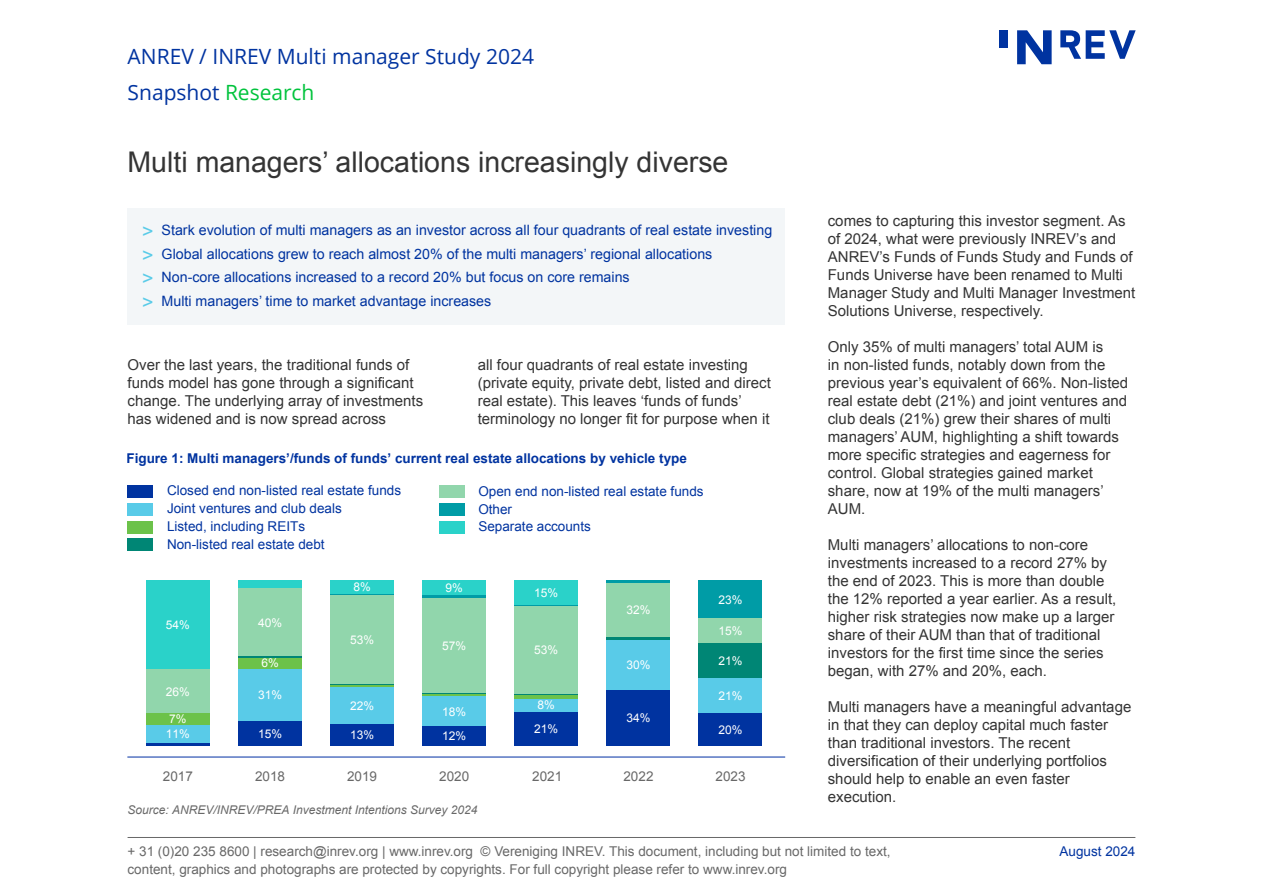
<style>
.page{position:relative;width:1263px;height:893px;background:#fff}
.page>*{position:absolute;margin:0;border:0;box-sizing:border-box;transform-origin:0 0}
.t1{font:28.5px "Arial";color:#343434}
.t2{font:21px/36px "Open Sans";color:#0033a0}
.t3{font:15px/18px "Arial";color:#343434}
.t4{font:14.25px/23.7px "Arial";color:#0033a0}
.t5{font:13.5px/18px "Arial";color:#686868}
.t6{font:13.5px/18px "Arial";color:#0033a0}
.t7{font:700 13.5px "Arial";color:#0033a0}
.t8{font:12px "Arial";color:#fff}
.t9{font:italic 12px "Arial";color:#686868}
.s1{color:#00c33c}
.s2{font-size:19.5px;color:#59cbe8}
</style>
<div class="page">
<div style="left:128px;top:208px;width:657px;height:117px;background:#f3f6f8"></div>
<svg style="left:999px;top:30px;width:137px;height:35px"></svg>
<hr style="left:128px;top:837px;width:1007px;height:1px;background:#686868">
<hr style="left:146px;top:743px;width:63px;height:3px;background:#0033a0">
<div style="left:146px;top:580px;width:63px;height:90px;background:#2ad2c9"></div>
<div style="left:146px;top:670px;width:63px;height:43px;background:#91d6ac"></div>
<div style="left:146px;top:724px;width:63px;height:19px;background:#59cbe8"></div>
<div style="left:146px;top:713px;width:63px;height:11px;background:#6cc24a"></div>
<hr style="left:238px;top:656px;width:64px;height:2px;background:#008675">
<div style="left:238px;top:721px;width:64px;height:25px;background:#0033a0"></div>
<div style="left:238px;top:580px;width:64px;height:8px;background:#2ad2c9"></div>
<div style="left:238px;top:588px;width:64px;height:68px;background:#91d6ac"></div>
<div style="left:238px;top:668px;width:64px;height:53px;background:#59cbe8"></div>
<div style="left:238px;top:658px;width:64px;height:10px;background:#6cc24a"></div>
<hr style="left:330px;top:684px;width:64px;height:2px;background:#008675">
<div style="left:330px;top:724px;width:64px;height:22px;background:#0033a0"></div>
<hr style="left:330px;top:593px;width:64px;height:2px;background:#009ca6">
<div style="left:330px;top:580px;width:64px;height:13px;background:#2ad2c9"></div>
<div style="left:330px;top:595px;width:64px;height:89px;background:#91d6ac"></div>
<div style="left:330px;top:687px;width:64px;height:37px;background:#59cbe8"></div>
<hr style="left:330px;top:686px;width:64px;height:1px;background:#6cc24a">
<hr style="left:422px;top:693px;width:64px;height:1px;background:#008675">
<div style="left:422px;top:726px;width:64px;height:20px;background:#0033a0"></div>
<hr style="left:422px;top:595px;width:64px;height:3px;background:#009ca6">
<div style="left:422px;top:580px;width:64px;height:15px;background:#2ad2c9"></div>
<div style="left:422px;top:598px;width:64px;height:95px;background:#91d6ac"></div>
<div style="left:422px;top:696px;width:64px;height:30px;background:#59cbe8"></div>
<hr style="left:422px;top:694px;width:64px;height:2px;background:#6cc24a">
<hr style="left:515px;top:693px;width:63px;height:2px;background:#008675">
<div style="left:515px;top:711px;width:63px;height:35px;background:#0033a0"></div>
<hr style="left:515px;top:605px;width:63px;height:1px;background:#009ca6">
<div style="left:515px;top:580px;width:63px;height:25px;background:#2ad2c9"></div>
<div style="left:515px;top:606px;width:63px;height:87px;background:#91d6ac"></div>
<div style="left:515px;top:698px;width:63px;height:13px;background:#59cbe8"></div>
<hr style="left:515px;top:695px;width:63px;height:3px;background:#6cc24a">
<svg style="left:607px;top:636px;width:63px;height:4px"></svg>
<div style="left:607px;top:690px;width:63px;height:56px;background:#0033a0"></div>
<hr style="left:607px;top:580px;width:63px;height:3px;background:#009ca6">
<div style="left:607px;top:583px;width:63px;height:53px;background:#91d6ac"></div>
<div style="left:607px;top:640px;width:63px;height:50px;background:#59cbe8"></div>
<div style="left:699px;top:643px;width:63px;height:35px;background:#008675"></div>
<div style="left:699px;top:713px;width:63px;height:33px;background:#0033a0"></div>
<div style="left:699px;top:580px;width:63px;height:38px;background:#009ca6"></div>
<div style="left:699px;top:618px;width:63px;height:25px;background:#91d6ac"></div>
<div style="left:699px;top:678px;width:63px;height:35px;background:#59cbe8"></div>
<hr style="left:128px;top:757px;width:657px;height:1px;background:#0030a3">
<div style="left:128px;top:521px;width:25px;height:12px;background:#6cc24a"></div>
<div style="left:128px;top:503px;width:25px;height:13px;background:#59cbe8"></div>
<div style="left:128px;top:538px;width:25px;height:13px;background:#008675"></div>
<div style="left:439px;top:485px;width:25px;height:13px;background:#91d6ac"></div>
<div style="left:128px;top:485px;width:25px;height:13px;background:#0033a0"></div>
<div style="left:439px;top:503px;width:25px;height:13px;background:#009ca6"></div>
<div style="left:439px;top:521px;width:25px;height:12px;background:#2ad2c9"></div>
<h2 class="t2" style="left:128px;top:38px;width:408px">ANREV / INREV Multi manager Study 2024<br>Snapshot <span class="s1">Research</span></h2>
<h1 class="t1" style="left:128px;top:143px;width:602px">Multi managers’ allocations increasingly diverse</h1>
<p class="t4" style="left:142px;top:218px;width:632px"><span class="s2">&gt;</span> Stark evolution of multi managers as an investor across all four quadrants of real estate investing <span class="s2">&gt;</span> Global allocations grew to reach almost 20% of the multi managers’ regional allocations<br><span class="s2">&gt;</span> Non-core allocations increased to a record 20% but focus on core remains<br><span class="s2">&gt;</span> Multi managers’ time to market advantage increases</p>
<p class="t3" style="left:128px;top:356px;width:297px">Over the last years, the traditional funds of funds model has gone through a significant change. The underlying array of investments has widened and is now spread across</p>
<p class="t3" style="left:478px;top:356px;width:295px">all four quadrants of real estate investing (private equity, private debt, listed and direct real estate). This leaves ‘funds of funds’ terminology no longer fit for purpose when it</p>
<p class="t7" style="left:126px;top:449px;width:562px">Figure 1: Multi managers’/funds of funds’ current real estate allocations by vehicle type</p>
<p class="t6" style="left:167px;top:482px;width:236px">Closed end non-listed real estate funds<br>Joint ventures and club deals<br>Listed, including REITs<br>Non-listed real estate debt</p>
<p class="t6" style="left:478px;top:482px;width:227px">Open end non-listed real estate funds<br>Other<br>Separate accounts</p>
<p class="t8" style="left:353px;top:579px;width:19px">8%</p>
<p class="t8" style="left:445px;top:580px;width:19px">9%</p>
<p class="t8" style="left:534px;top:585px;width:26px">15%</p>
<p class="t8" style="left:626px;top:602px;width:26px">32%</p>
<p class="t8" style="left:166px;top:617px;width:26px">54%</p>
<p class="t8" style="left:258px;top:615px;width:26px">40%</p>
<p class="t8" style="left:350px;top:632px;width:26px">53%</p>
<p class="t8" style="left:442px;top:638px;width:26px">57%</p>
<p class="t8" style="left:534px;top:642px;width:26px">53%</p>
<p class="t8" style="left:261px;top:655px;width:19px">6%</p>
<p class="t8" style="left:626px;top:657px;width:26px">30%</p>
<p class="t8" style="left:166px;top:683px;width:26px">26%</p>
<p class="t8" style="left:169px;top:711px;width:19px">7%</p>
<p class="t8" style="left:166px;top:726px;width:26px">11%</p>
<p class="t8" style="left:258px;top:687px;width:26px">31%</p>
<p class="t8" style="left:258px;top:726px;width:26px">15%</p>
<p class="t8" style="left:350px;top:698px;width:26px">22%</p>
<p class="t8" style="left:350px;top:727px;width:26px">13%</p>
<p class="t8" style="left:442px;top:703px;width:26px">18%</p>
<p class="t8" style="left:442px;top:728px;width:26px">12%</p>
<p class="t8" style="left:538px;top:697px;width:19px">8%</p>
<p class="t8" style="left:534px;top:721px;width:26px">21%</p>
<p class="t8" style="left:626px;top:710px;width:26px">34%</p>
<p class="t8" style="left:718px;top:591px;width:26px">23%</p>
<p class="t8" style="left:718px;top:623px;width:26px">15%</p>
<p class="t8" style="left:718px;top:653px;width:26px">21%</p>
<p class="t8" style="left:718px;top:688px;width:26px">21%</p>
<p class="t8" style="left:718px;top:722px;width:26px">20%</p>
<p class="t5" style="left:163px;top:768px;width:32px">2017</p>
<p class="t5" style="left:255px;top:768px;width:32px">2018</p>
<p class="t5" style="left:347px;top:768px;width:32px">2019</p>
<p class="t5" style="left:439px;top:768px;width:32px">2020</p>
<p class="t5" style="left:532px;top:768px;width:32px">2021</p>
<p class="t5" style="left:623px;top:768px;width:32px">2022</p>
<p class="t5" style="left:715px;top:768px;width:32px">2023</p>
<p class="t9" style="left:127px;top:802px;width:352px">Source: ANREV/INREV/PREA Investment Intentions Survey 2024</p>
<p class="t3" style="left:828px;top:212px;width:309px">comes to capturing this investor segment. As of 2024, what were previously INREV’s and ANREV’s Funds of Funds Study and Funds of Funds Universe have been renamed to Multi Manager Study and Multi Manager Investment Solutions Universe, respectively.</p>
<p class="t3" style="left:828px;top:338px;width:302px">Only 35% of multi managers’ total AUM is<br>in non-listed funds, notably down from the previous year’s equivalent of 66%. Non-listed real estate debt (21%) and joint ventures and club deals (21%) grew their shares of multi managers’ AUM, highlighting a shift towards more specific strategies and eagerness for control. Global strategies gained market share, now at 19% of the multi managers’ AUM.</p>
<p class="t3" style="left:828px;top:536px;width:290px">Multi managers’ allocations to non-core investments increased to a record 27% by the end of 2023. This is more than double the 12% reported a year earlier. As a result, higher risk strategies now make up a larger share of their AUM than that of traditional investors for the first time since the series began, with 27% and 20%, each.</p>
<p class="t3" style="left:828px;top:698px;width:305px">Multi managers have a meaningful advantage in that they can deploy capital much faster than traditional investors. The recent diversification of their underlying portfolios should help to enable an even faster execution.</p>
<p class="t5" style="left:128px;top:842px;width:764px">+ 31 (0)20 235 8600 | research@inrev.org | www.inrev.org © Vereniging INREV. This document, including but not limited to text, content, graphics and photographs are protected by copyrights. For full copyright please refer to www.inrev.org</p>
<p class="t6" style="left:1059px;top:842px;width:77px">August 2024</p>
</div>
